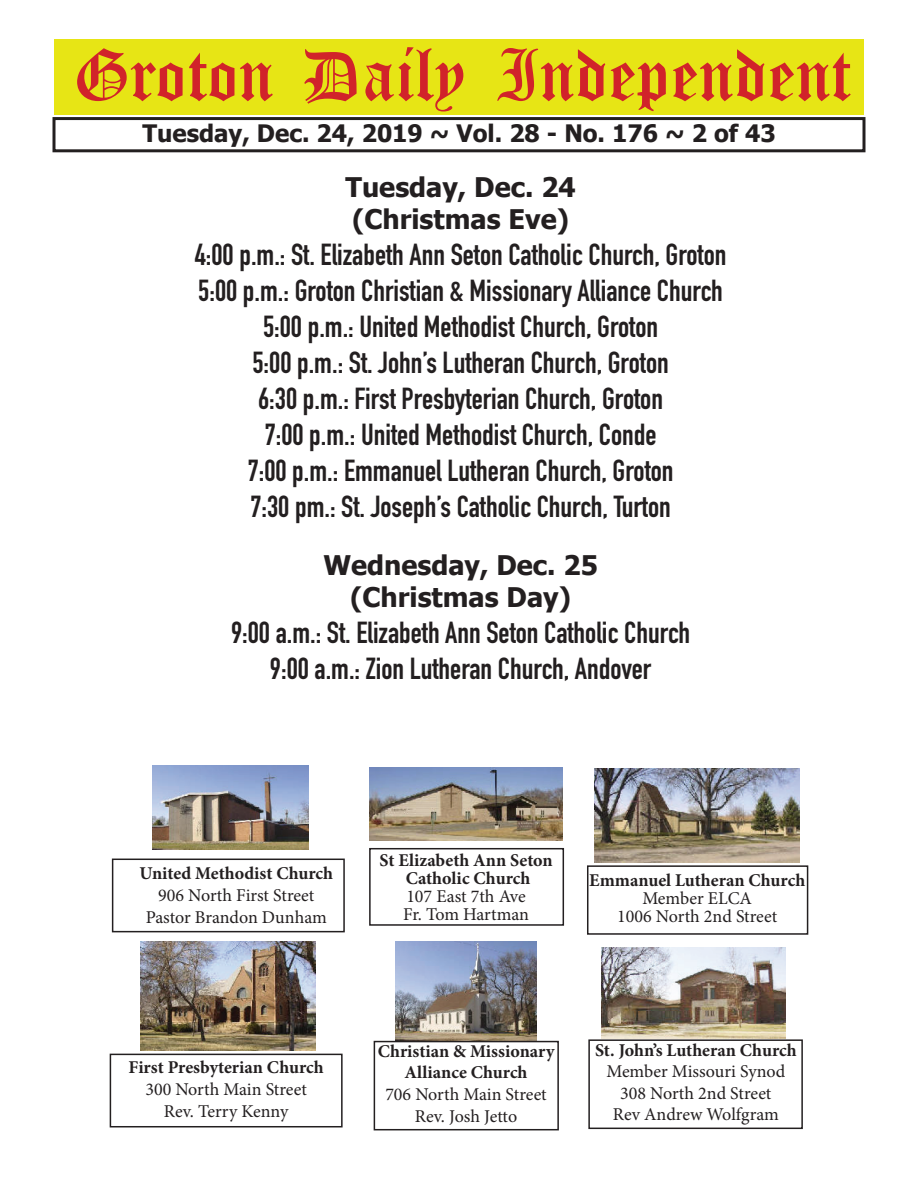
<style>
.page{position:relative;width:918px;height:1188px;background:#fff}
.page>*{position:absolute;margin:0;border:0;box-sizing:border-box;transform-origin:0 0}
.t1{font:54px "Old English Five";color:#d1232a}
.t2{font:700 30px/36px "DIN Condensed";color:#231f20;text-align:center}
.t3{font:700 27px/32.4px "Tahoma";color:#231f20}
.t4{font:700 24px "Tahoma";color:#231f20}
.t5{font:18px/21.6px "Minion Pro";color:#231f20;text-align:center}
.t6{font:700 18px/18px "Minion Pro";color:#231f20;text-align:center}
</style>
<div class="page">
<div style="left:52px;top:117px;width:814px;height:35px;border:3px solid #231f20"></div>
<div style="left:54px;top:40px;width:810px;height:75px;background:#e7e515"></div>
<div style="left:112px;top:859px;width:233px;height:73px;border:2px solid #231f20"></div>
<img style="left:153px;top:766px;width:155px;height:83px">
<div style="left:110px;top:1054px;width:233px;height:73px;border:2px solid #231f20"></div>
<img style="left:140px;top:941px;width:176px;height:110px">
<img style="left:370px;top:767px;width:193px;height:74px">
<img style="left:395px;top:941px;width:142px;height:99px">
<div style="left:369px;top:848px;width:195px;height:78px;border:2px solid #231f20"></div>
<div style="left:374px;top:1041px;width:185px;height:89px;border:2px solid #231f20"></div>
<img style="left:602px;top:947px;width:183px;height:92px">
<div style="left:588px;top:1039px;width:215px;height:90px;border:2px solid #231f20"></div>
<img style="left:595px;top:769px;width:205px;height:94px">
<div style="left:587px;top:865px;width:221px;height:70px;border:2px solid #231f20"></div>
<h1 class="t1" style="left:73px;top:50px;width:779px">Groton Daily Independent</h1>
<p class="t4" style="left:142px;top:116px;width:635px">Tuesday, Dec. 24, 2019 ~ Vol. 28 - No. 176 ~ 2 of 43</p>
<p class="t3" style="left:346px;top:169px;width:232px">Tuesday, Dec. 24 (Christmas Eve)</p>
<p class="t2" style="left:195px;top:236px;width:533px">4:00 p.m.: St. Elizabeth Ann Seton Catholic Church, Groton 5:00 p.m.: Groton Christian &amp; Missionary Alliance Church 5:00 p.m.: United Methodist Church, Groton<br>5:00 p.m.: St. John’s Lutheran Church, Groton<br>6:30 p.m.: First Presbyterian Church, Groton<br>7:00 p.m.: United Methodist Church, Conde<br>7:00 p.m.: Emmanuel Lutheran Church, Groton<br>7:30 pm.: St. Joseph’s Catholic Church, Turton</p>
<p class="t3" style="left:323px;top:547px;width:276px;text-align:center">Wednesday, Dec. 25 (Christmas Day)</p>
<p class="t2" style="left:231px;top:614px;width:461px">9:00 a.m.: St. Elizabeth Ann Seton Catholic Church<br>9:00 a.m.: Zion Lutheran Church, Andover</p>
<p class="t6" style="left:139px;top:865px;width:195px">United Methodist Church</p>
<p class="t5" style="left:146px;top:885px;width:183px">906 North First Street<br>Pastor Brandon Dunham</p>
<p class="t6" style="left:379px;top:851px;width:175px">St Elizabeth Ann Seton<br>Catholic Church</p>
<p class="t5" style="left:403px;top:887px;width:127px;line-height:18px;text-align:left">107 East 7th Ave<br>Fr. Tom Hartman</p>
<p class="t6" style="left:589px;top:871px;width:218px">Emmanuel Lutheran Church</p>
<p class="t5" style="left:617px;top:889px;width:161px;line-height:18px">Member ELCA<br>1006 North 2nd Street</p>
<p class="t6" style="left:129px;top:1058px;width:197px">First Presbyterian Church</p>
<p class="t5" style="left:145px;top:1079px;width:163px">300 North Main Street<br>Rev. Terry Kenny</p>
<p class="t6" style="left:378px;top:1040px;width:178px;line-height:21.6px">Christian &amp; Missionary<br>Alliance Church</p>
<p class="t5" style="left:385px;top:1084px;width:163px">706 North Main Street<br>Rev. Josh Jetto</p>
<p class="t6" style="left:595px;top:1041px;width:203px">St. John’s Lutheran Church</p>
<p class="t5" style="left:606px;top:1061px;width:180px">Member Missouri Synod<br>308 North 2nd Street<br>Rev Andrew Wolfgram</p>
</div>
